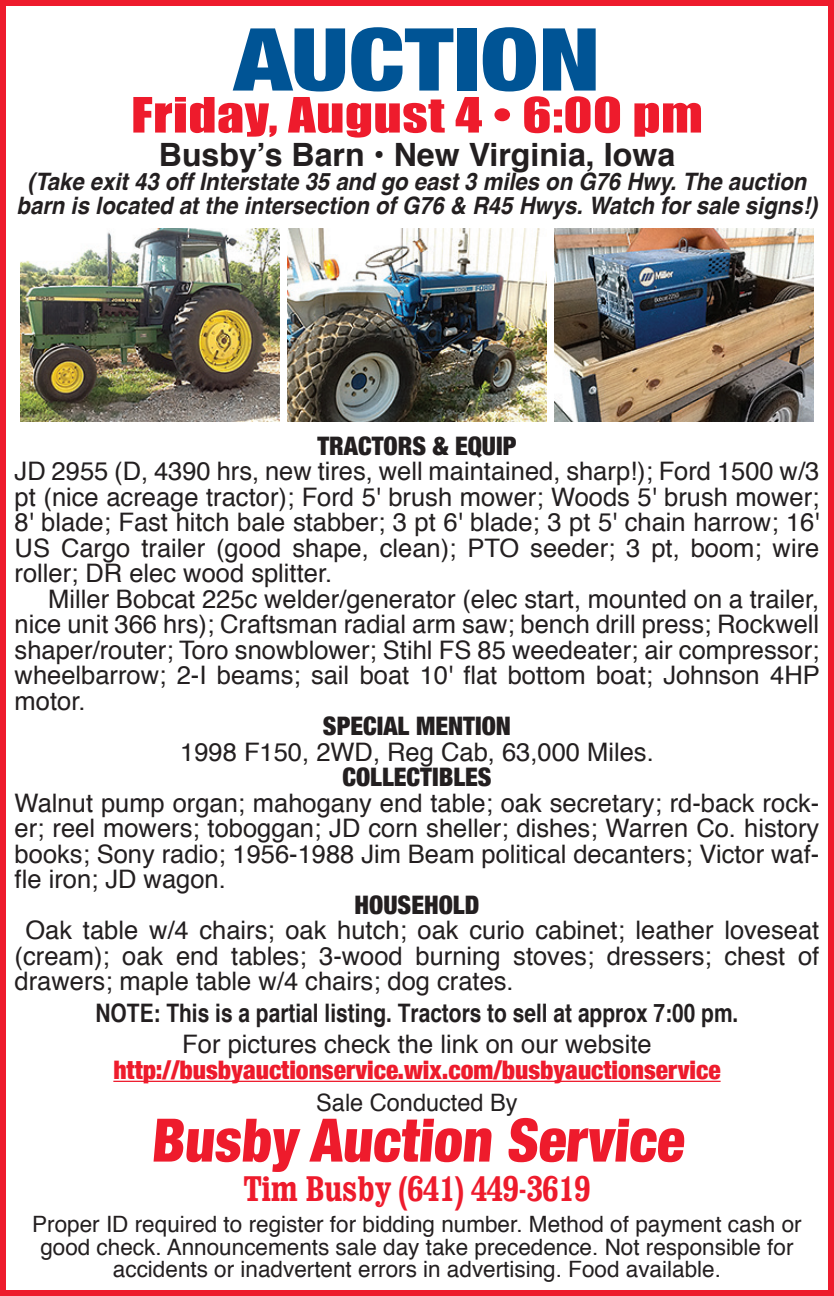
<style>
.page{position:relative;width:834px;height:1296px;background:#fff}
.page>*{position:absolute;margin:0;border:0;box-sizing:border-box;transform-origin:0 0}
.t1{font:900 condensed 87px "Helvetica Neue";color:#005495;scale:1.2 1}
.t2{font:900 condensed 60px "Helvetica Neue";color:#ee1b2c;scale:.96 1}
.t3{font:45px "Impact";letter-spacing:.01em;color:#ee1b2c;scale:1.2 1}
.t4{font:700 condensed 36px "Clarendon";color:#ee1b2c}
.t5{font:700 32.1px "Helvetica";color:#231f20}
.t6{font:25.5px/25.5px "Helvetica";color:#231f20;text-align:justify}
.t7{font:700 condensed 25.5px "Helvetica";color:#231f20}
.t8{font:900 condensed 25.5px "Helvetica Neue";color:#ee1b2c}
.t9{font:900 condensed 25.5px "Helvetica Neue";color:#231f20}
.t10{font:italic 700 24px/24px "Helvetica";color:#231f20;text-align:center;scale:.92 1}
.t11{font:24px "Helvetica";color:#231f20}
.t12{font:22.5px/22.5px "Helvetica";color:#231f20;text-align:center}
</style>
<div class="page">
<hr style="left:113px;top:1081px;width:607px;height:1px;background:#ee1b2c">
<div style="left:0;top:0;width:834px;height:1296px;border:6px solid #ee1b2c"></div>
<img style="left:287px;top:229px;width:259px;height:192px">
<img style="left:554px;top:229px;width:259px;height:192px">
<img style="left:20px;top:229px;width:260px;height:192px">
<p class="t1" style="left:234px;top:-12px;width:307px">AUCTION</p>
<p class="t3" style="left:131px;top:80px;width:478px">Friday, August 4 • 6:00 pm</p>
<p class="t5" style="left:159px;top:128px;width:518px">Busby’s Barn • New Virginia, Iowa</p>
<p class="t10" style="left:17px;top:169px;width:872px">(Take exit 43 off Interstate 35 and go east 3 miles on G76 Hwy. The auction barn is located at the intersection of G76 &amp; R45 Hwys. Watch for sale signs!)</p>
<p class="t9" style="left:317px;top:425px;width:200px">TRACTORS &amp; EQUIP</p>
<p class="t6" style="left:15px;top:459px;width:806px">JD 2955 (D, 4390 hrs, new tires, well maintained, sharp!); Ford 1500 w/3 pt (nice acreage tractor); Ford 5' brush mower; Woods 5' brush mower; 8' blade; Fast hitch bale stabber; 3 pt 6' blade; 3 pt 5' chain harrow; 16' US Cargo trailer (good shape, clean); PTO seeder; 3 pt, boom; wire roller; DR elec wood splitter.</p>
<p class="t6" style="left:15px;top:587px;width:806px;text-indent:34px">Miller Bobcat 225c welder/generator (elec start, mounted on a trailer, nice unit 366 hrs); Craftsman radial arm saw; bench drill press; Rockwell shaper/router; Toro snowblower; Stihl FS 85 weedeater; air compressor; wheelbarrow; 2-I beams; sail boat 10' flat bottom boat; Johnson 4HP motor.</p>
<p class="t9" style="left:323px;top:705px;width:189px">SPECIAL MENTION</p>
<p class="t6" style="left:180px;top:740px;width:475px">1998 F150, 2WD, Reg Cab, 63,000 Miles.</p>
<p class="t9" style="left:342px;top:756px;width:151px">COLLECTIBLES</p>
<p class="t6" style="left:15px;top:791px;width:806px">Walnut pump organ; mahogany end table; oak secretary; rd-back rock&shy;er; reel mowers; toboggan; JD corn sheller; dishes; Warren Co. history books; Sony radio; 1956-1988 Jim Beam political decanters; Victor waf&shy;fle iron; JD wagon.</p>
<p class="t9" style="left:354px;top:884px;width:126px">HOUSEHOLD</p>
<p class="t6" style="left:15px;top:918px;width:806px;text-indent:11px">Oak table w/4 chairs; oak hutch; oak curio cabinet; leather loveseat (cream); oak end tables; 3-wood burning stoves; dressers; chest of drawers; maple table w/4 chairs; dog crates.</p>
<p class="t7" style="left:95px;top:997px;width:644px">NOTE: This is a partial listing. Tractors to sell at approx 7:00 pm.</p>
<p class="t6" style="left:182px;top:1032px;width:471px">For pictures check the link on our website</p>
<p class="t8" style="left:113px;top:1049px;width:609px">http://busbyauctionservice.wix.com/busbyauctionservice</p>
<p class="t11" style="left:316px;top:1084px;width:203px">Sale Conducted By</p>
<p class="t2" style="left:151px;top:1091px;width:565px">Busby Auction Service</p>
<p class="t4" style="left:243px;top:1166px;width:348px">Tim Busby (641) 449-3619</p>
<p class="t12" style="left:32px;top:1214px;width:771px">Proper ID required to register for bidding number. Method of payment cash or good check. Announcements sale day take precedence. Not responsible for accidents or inadvertent errors in advertising. Food available.</p>
</div>
